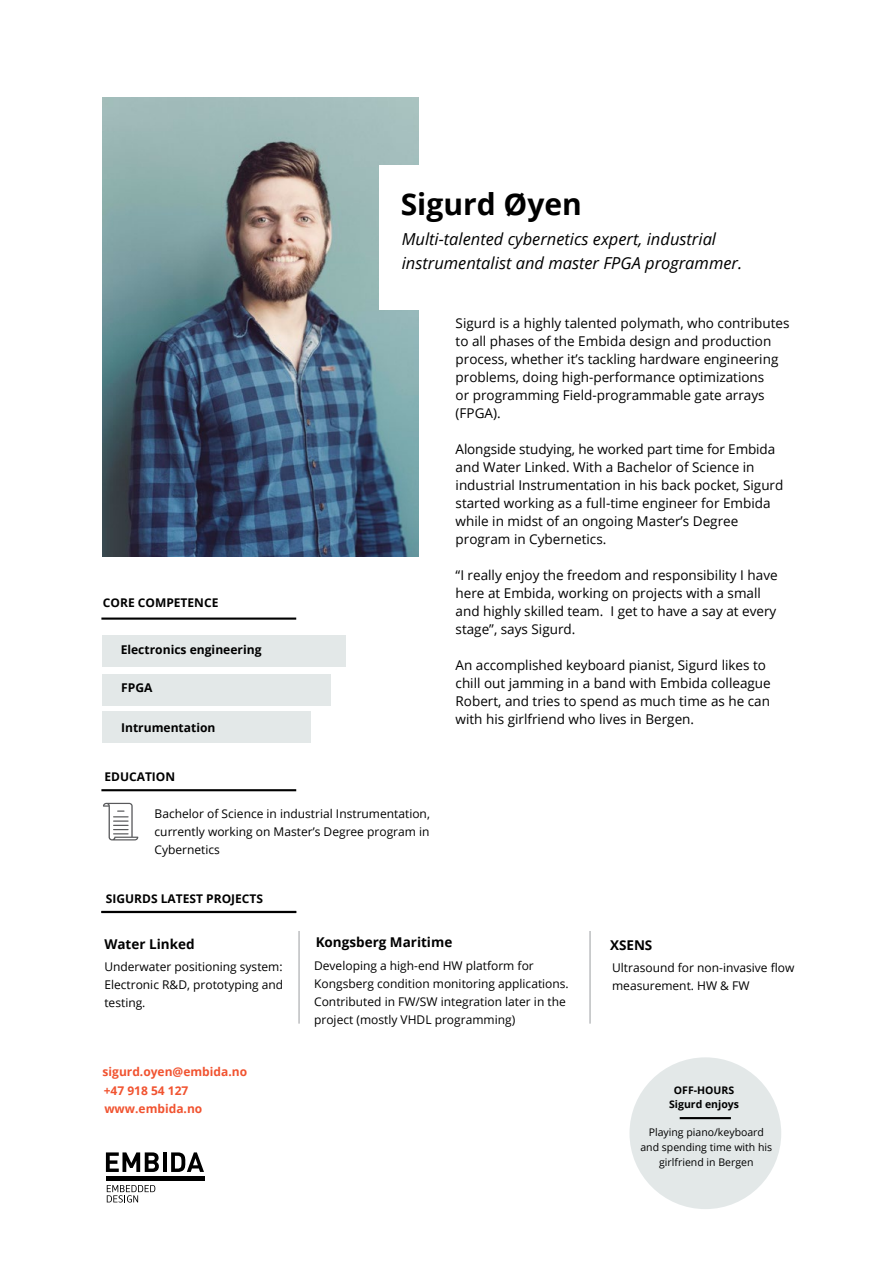
<style>
.page{position:relative;width:893px;height:1263px;background:#fff}
.page>*{position:absolute;margin:0;border:0;box-sizing:border-box;transform-origin:0 0}
.t1{font:700 30px "Open Sans";color:#000}
.t2{font:italic 16.5px/24px "Open Sans";color:#000}
.t3{font:13.5px/18px "Open Sans";color:#000}
.t4{font:700 13.5px "Open Sans";color:#000}
.t5{font:700 12.15px "Open Sans";color:#000}
.t6{font:12px/18px "Open Sans";color:#000;text-align:justify}
.t7{font:700 12px/18.8px "Open Sans";color:#f15330}
.t8{font:700 12px "Open Sans";color:#000}
.t9{font:10.5px/15px "Open Sans";color:#000;text-align:center}
.t10{font:700 10.5px/13.5px "Open Sans";color:#000;text-align:center}
</style>
<div class="page">
<div style="left:103px;top:674px;width:228px;height:31px;background:#e3e8e8"></div>
<div style="left:103px;top:712px;width:208px;height:31px;background:#e3e8e8"></div>
<div style="left:103px;top:635px;width:243px;height:32px;background:#e3e8e8"></div>
<img style="left:103px;top:97px;width:316px;height:459px">
<svg style="left:106px;top:1152px;width:53px;height:20px"></svg>
<hr style="left:163px;top:1152px;width:4px;height:20px;background:#000">
<svg style="left:171px;top:1152px;width:33px;height:20px"></svg>
<hr style="left:106px;top:1176px;width:99px;height:4px;background:#000">
<svg style="left:107px;top:1185px;width:48px;height:17px"></svg>
<div style="left:379px;top:165px;width:118px;height:144px;background:#fff"></div>
<hr style="left:101px;top:617px;width:195px;height:3px;background:#000">
<svg style="left:103px;top:803px;width:35px;height:37px"></svg>
<hr style="left:101px;top:789px;width:195px;height:2px;background:#000">
<div style="left:629px;top:1057px;width:152px;height:152px;background:#e3e8e8;border-radius:50%"></div>
<hr style="left:680px;top:1117px;width:51px;height:2px;background:#000">
<hr style="left:298px;top:931px;width:2px;height:93px;background:#bcbec0">
<hr style="left:589px;top:931px;width:2px;height:93px;background:#bcbec0">
<hr style="left:101px;top:911px;width:195px;height:2px;background:#000">
<h1 class="t1" style="left:401px;top:183px;width:183px">Sigurd Øyen</h1>
<p class="t8" style="left:103px;top:594px;width:117px">CORE COMPETENCE</p>
<p class="t5" style="left:121px;top:641px;width:142px">Electronics engineering</p>
<p class="t5" style="left:121px;top:679px;width:33px">FPGA</p>
<p class="t5" style="left:121px;top:719px;width:96px">Intrumentation</p>
<p class="t8" style="left:104px;top:768px;width:72px">EDUCATION</p>
<p class="t2" style="left:402px;top:227px;width:342px">Multi-talented cybernetics expert, industrial instrumentalist and master FPGA programmer.</p>
<p class="t3" style="left:456px;top:313px;width:335px">Sigurd is a highly talented polymath, who contributes to all phases of the Embida design and production process, whether it’s tackling hardware engineering problems, doing high-performance optimizations<br>or programming Field-programmable gate arrays (FPGA).</p>
<p class="t3" style="left:456px;top:439px;width:329px">Alongside studying, he worked part time for Embida and Water Linked. With a Bachelor of Science in industrial Instrumentation in his back pocket, Sigurd started working as a full-time engineer for Embida while in midst of an ongoing Master’s Degree program in Cybernetics.</p>
<p class="t3" style="left:456px;top:565px;width:324px">“I really enjoy the freedom and responsibility I have here at Embida, working on projects with a small and highly skilled team. I get to have a say at every stage”, says Sigurd.</p>
<p class="t3" style="left:456px;top:655px;width:317px">An accomplished keyboard pianist, Sigurd likes to chill out jamming in a band with Embida colleague Robert, and tries to spend as much time as he can with his girlfriend who lives in Bergen.</p>
<p class="t6" style="left:155px;top:804px;width:277px">Bachelor of Science in industrial Instrumentation, currently working on Master’s Degree program in Cybernetics</p>
<p class="t8" style="left:106px;top:890px;width:159px">SIGURDS LATEST PROJECTS</p>
<p class="t4" style="left:104px;top:934px;width:92px">Water Linked</p>
<p class="t4" style="left:316px;top:933px;width:138px">Kongsberg Maritime</p>
<p class="t6" style="left:104px;top:957px;width:180px">Underwater positioning system:<br>Electronic R&amp;D, prototyping and testing.</p>
<p class="t6" style="left:314px;top:957px;width:256px;text-align:left">Developing a high-end HW platform for Kongsberg condition monitoring applications.<br>Contributed in FW/SW integration later in the project (mostly VHDL programming)</p>
<p class="t7" style="left:103px;top:1062px;width:146px">sigurd.oyen@embida.no +47 918 54 127</p>
<p class="t7" style="left:104px;top:1099px;width:99px">www.embida.no</p>
<p class="t4" style="left:610px;top:936px;width:44px">XSENS</p>
<p class="t6" style="left:612px;top:959px;width:184px">Ultrasound for non-invasive flow measurement. HW &amp; FW</p>
<p class="t10" style="left:669px;top:1083px;width:71px">OFF-HOURS<br>Sigurd enjoys</p>
<p class="t9" style="left:640px;top:1124px;width:133px">Playing piano/keyboard and spending time with his girlfriend in Bergen</p>
</div>
